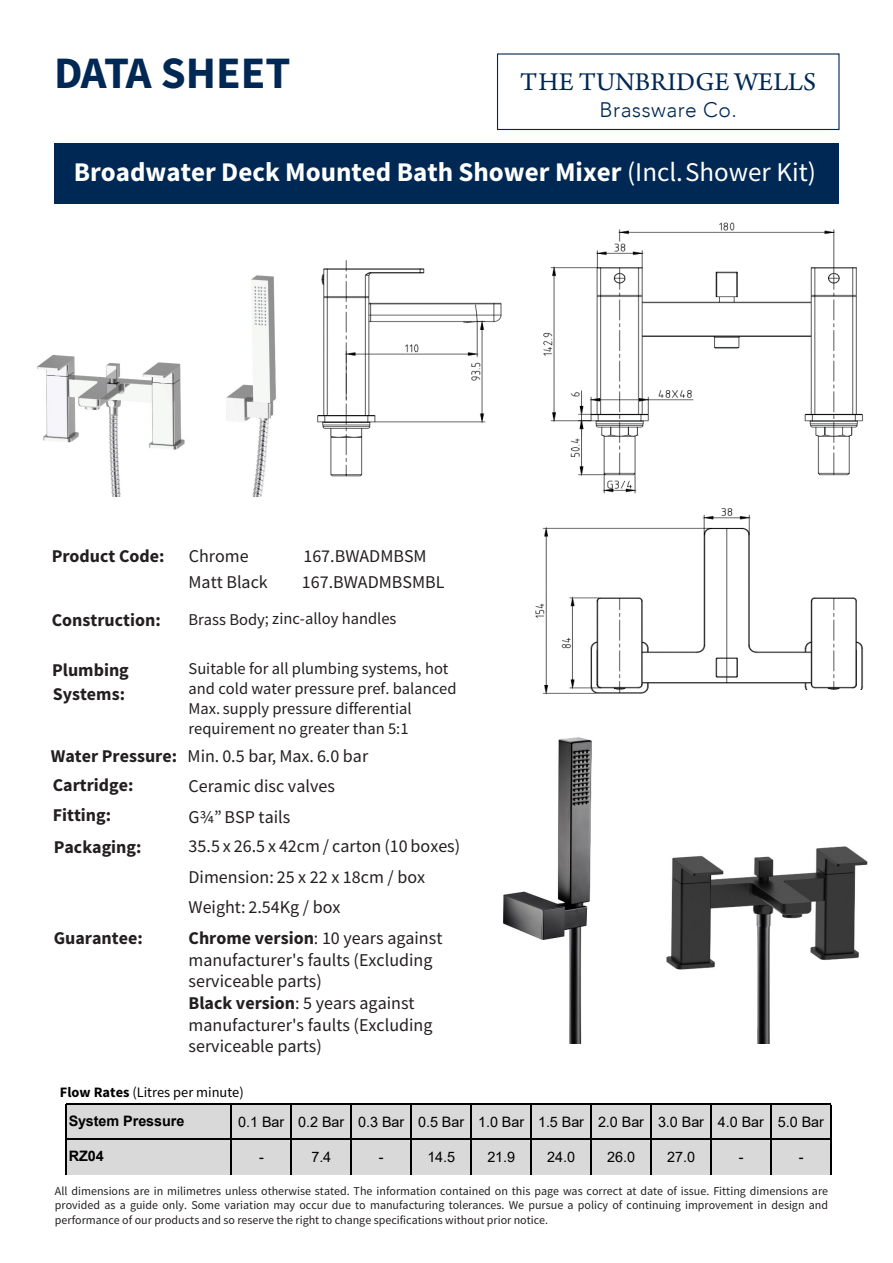
<style>
.page{position:relative;width:893px;height:1263px;background:#fff}
.page>*{position:absolute;margin:0;border:0;box-sizing:border-box;transform-origin:0 0}
.t1{font:700 45px "Source Sans Pro";color:#002854}
.t2{font:700 27px "Source Sans Pro";color:#fff}
.t3{font:27px "Arno Pro";color:#002854}
.t4{font:300 21px "Avenir";letter-spacing:.025em;color:#002854}
.t5{font:18px/30.3px "Source Sans Pro";color:#231f20}
.t6{font:700 18px/30.8px "Source Sans Pro";color:#231f20}
.t7{font:16.5px/19.8px "Source Sans Pro";color:#231f20}
.t8{font:14.4px "Arial";letter-spacing:-.005em;color:#000}
.t9{font:14.4px "Source Sans Pro";color:#000}
.t10{font:700 14.4px "Arial";letter-spacing:-.005em;color:#000}
.t11{font:12px/14.4px "Source Sans Pro";color:#231f20;text-align:justify}
.s1{font-weight:400}
.s2{font-weight:700}
</style>
<div class="page">
<img style="left:317px;top:222px;width:547px;height:473px">
<div style="left:774px;top:690px;width:88px;height:96px;background:#fff"></div>
<div style="left:54px;top:144px;width:785px;height:60px;background:#002854"></div>
<div style="left:497px;top:53px;width:342px;height:77px;border:1px solid #002854"></div>
<img style="left:503px;top:737px;width:365px;height:307px">
<img style="left:37px;top:275px;width:239px;height:222px">
<div style="left:67px;top:1104px;width:764px;height:70px;background:#d9d9d9"></div>
<hr style="left:65px;top:1104px;width:2px;height:70px;background:#000">
<hr style="left:231px;top:1105px;width:1px;height:69px;background:#000">
<hr style="left:291px;top:1105px;width:1px;height:69px;background:#000">
<hr style="left:351px;top:1105px;width:1px;height:69px;background:#000">
<hr style="left:411px;top:1105px;width:1px;height:69px;background:#000">
<hr style="left:471px;top:1105px;width:1px;height:69px;background:#000">
<hr style="left:530px;top:1105px;width:2px;height:69px;background:#000">
<hr style="left:590px;top:1105px;width:2px;height:69px;background:#000">
<hr style="left:650px;top:1105px;width:2px;height:69px;background:#000">
<hr style="left:710px;top:1105px;width:1px;height:69px;background:#000">
<hr style="left:770px;top:1105px;width:1px;height:69px;background:#000">
<hr style="left:830px;top:1105px;width:1px;height:69px;background:#000">
<hr style="left:67px;top:1104px;width:764px;height:1px;background:#000">
<hr style="left:67px;top:1138px;width:764px;height:2px;background:#000">
<p class="t1" style="left:54px;top:42px;width:238px">DATA SHEET</p>
<p class="t3" style="left:520px;top:67px;width:297px">THE TUNBRIDGE WELLS</p>
<p class="t4" style="left:599px;top:98px;width:139px">Brassware Co.</p>
<p class="t2" style="left:74px;top:154px;width:744px">Broadwater Deck Mounted Bath Shower Mixer <span class="s1">(Incl. Shower Kit)</span></p>
<p class="t6" style="left:52px;top:541px;width:114px">Product Code:</p>
<p class="t5" style="left:189px;top:541px;width:61px">Chrome</p>
<p class="t5" style="left:303px;top:541px;width:125px">167.BWADMBSM</p>
<p class="t5" style="left:189px;top:567px;width:81px">Matt Black</p>
<p class="t5" style="left:302px;top:567px;width:144px">167.BWADMBSMBL</p>
<p class="t7" style="left:189px;top:609px;width:209px">Brass Body; zinc-alloy handles</p>
<p class="t7" style="left:189px;top:659px;width:270px">Suitable for all plumbing systems, hot and cold water pressure pref. balanced Max. supply pressure differential requirement no greater than 5:1</p>
<p class="t5" style="left:51px;top:740px;width:319px"><span class="s2">Water Pressure:</span> Min. 0.5 bar, Max. 6.0 bar</p>
<p class="t6" style="left:53px;top:770px;width:90px">Cartridge:<br>Fitting:<br>Packaging:</p>
<p class="t6" style="left:52px;top:604px;width:110px">Construction:</p>
<p class="t6" style="left:52px;top:654px;width:78px">Plumbing</p>
<p class="t6" style="left:53px;top:678px;width:74px">Systems:</p>
<p class="t5" style="left:189px;top:771px;width:273px">Ceramic disc valves<br>G¾” BSP tails<br>35.5 x 26.5 x 42cm / carton (10 boxes)<br>Dimension: 25 x 22 x 18cm / box<br>Weight: 2.54Kg / box<br><span class="s2">Chrome version</span>: 10 years against</p>
<p class="t5" style="left:189px;top:949px;width:245px;line-height:21.6px">manufacturer's faults (Excluding serviceable parts)<br><span class="s2">Black version</span>: 5 years against manufacturer's faults (Excluding serviceable parts)</p>
<p class="t6" style="left:54px;top:922px;width:91px">Guarantee:</p>
<p class="t9" style="left:60px;top:1083px;width:185px"><span class="s2">Flow Rates</span> (Litres per minute)</p>
<p class="t10" style="left:69px;top:1111px;width:117px">System Pressure</p>
<p class="t8" style="left:238px;top:1112px;width:587px">0.1 Bar 0.2 Bar 0.3 Bar 0.5 Bar 1.0 Bar 1.5 Bar 2.0 Bar 3.0 Bar 4.0 Bar 5.0 Bar</p>
<p class="t10" style="left:69px;top:1146px;width:37px">RZ04</p>
<p class="t8" style="left:259px;top:1147px;width:6px">-</p>
<p class="t8" style="left:311px;top:1147px;width:21px">7.4</p>
<p class="t8" style="left:379px;top:1147px;width:6px">-</p>
<p class="t8" style="left:427px;top:1147px;width:29px">14.5</p>
<p class="t8" style="left:487px;top:1147px;width:29px">21.9</p>
<p class="t8" style="left:547px;top:1147px;width:29px">24.0</p>
<p class="t8" style="left:607px;top:1147px;width:29px">26.0</p>
<p class="t8" style="left:667px;top:1147px;width:29px">27.0</p>
<p class="t8" style="left:739px;top:1147px;width:6px">-</p>
<p class="t8" style="left:799px;top:1147px;width:6px">-</p>
<p class="t11" style="left:55px;top:1183px;width:775px">All dimensions are in milimetres unless otherwise stated. The information contained on this page was correct at date of issue. Fitting dimensions are provided as a guide only. Some variation may occur due to manufacturing tolerances. We pursue a policy of continuing improvement in design and performance of our products and so reserve the right to change specifications without prior notice.</p>
</div>
